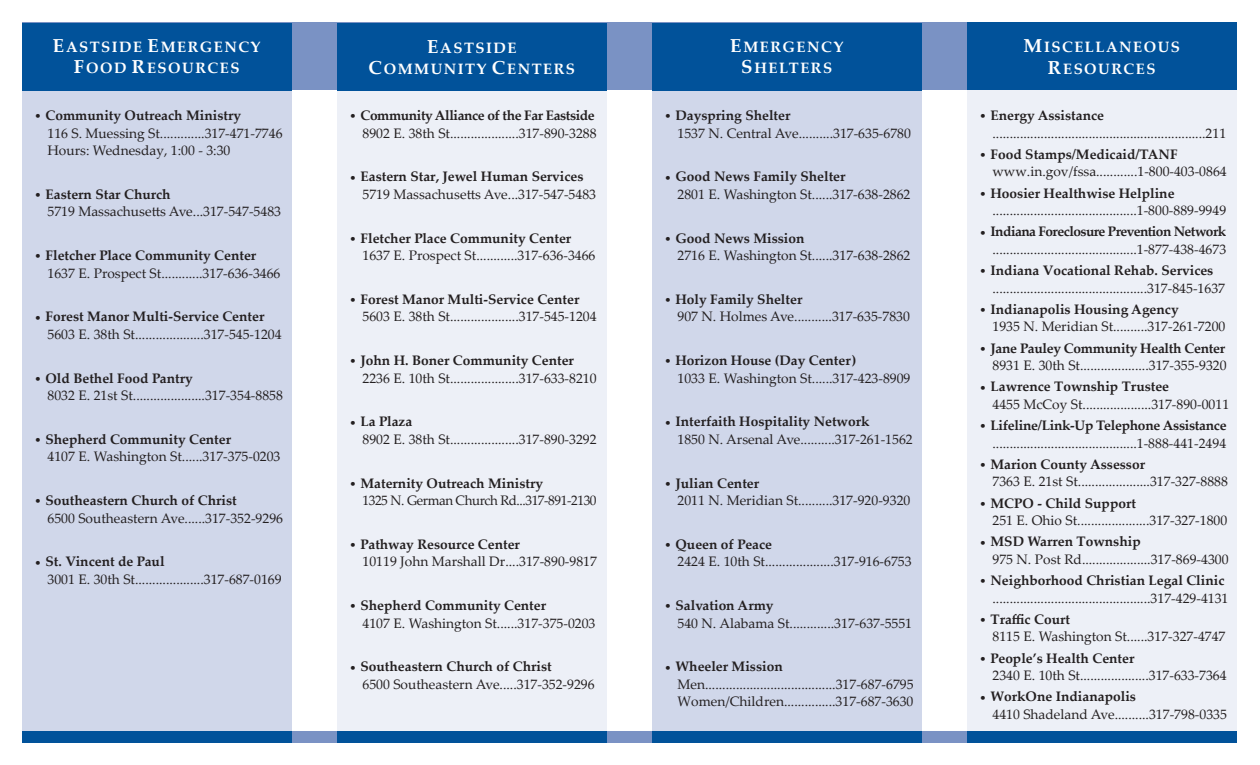
<style>
.page{position:relative;width:1260px;height:765px;background:#fff}
.page>*{position:absolute;margin:0;border:0;box-sizing:border-box;transform-origin:0 0}
.t1{font:700 15px "Palatino Linotype";letter-spacing:.1em;color:#fff}
.t2{font:13.75px "Palatino Linotype";color:#231f20}
.t3{font:700 13.75px "Palatino Linotype";color:#231f20}
.t4{font:700 13.75px "Palatino Linotype";letter-spacing:-.02em;color:#231f20}
.t5{font:700 13.75px "Palatino Linotype";letter-spacing:-.04em;color:#231f20}
.t6{font:13.75px "Palatino Linotype";letter-spacing:-.03em;color:#231f20}
.t7{font:700 13.75px "Palatino Linotype";letter-spacing:-.03em;color:#231f20}
.s1{font-size:18.75px}
</style>
<div class="page">
<div style="left:22px;top:732px;width:1216px;height:11px;background:#7a92c4"></div>
<div style="left:22px;top:22px;width:1216px;height:68px;background:#7a92c4"></div>
<div style="left:968px;top:90px;width:270px;height:641px;background:#edf0f7"></div>
<div style="left:968px;top:732px;width:270px;height:11px;background:#01529a"></div>
<div style="left:968px;top:23px;width:270px;height:67px;background:#01529a"></div>
<div style="left:652px;top:90px;width:270px;height:642px;background:#d0d7ea"></div>
<div style="left:652px;top:732px;width:270px;height:11px;background:#01529a"></div>
<div style="left:652px;top:23px;width:270px;height:68px;background:#01529a"></div>
<div style="left:338px;top:90px;width:270px;height:642px;background:#edf0f7"></div>
<div style="left:338px;top:732px;width:270px;height:11px;background:#01529a"></div>
<div style="left:338px;top:23px;width:270px;height:67px;background:#01529a"></div>
<div style="left:22px;top:90px;width:270px;height:642px;background:#d0d7ea"></div>
<div style="left:22px;top:732px;width:270px;height:11px;background:#01529a"></div>
<div style="left:22px;top:23px;width:270px;height:68px;background:#01529a"></div>
<p class="t1" style="left:53px;top:36px;width:209px"><span class="s1">E</span>ASTSIDE <span class="s1">E</span>MERGENCY</p>
<p class="t1" style="left:74px;top:58px;width:167px"><span class="s1">F</span>OOD <span class="s1">R</span>ESOURCES</p>
<p class="t3" style="left:34px;top:106px;width:209px">• Community Outreach Ministry</p>
<p class="t2" style="left:48px;top:123px;width:237px">116 S. Muessing St.............317-471-7746</p>
<p class="t2" style="left:48px;top:141px;width:184px">Hours: Wednesday, 1:00 - 3:30</p>
<p class="t3" style="left:34px;top:184px;width:138px">• Eastern Star Church</p>
<p class="t2" style="left:48px;top:202px;width:235px">5719 Massachusetts Ave...317-547-5483</p>
<p class="t3" style="left:34px;top:246px;width:224px">• Fletcher Place Community Center</p>
<p class="t2" style="left:48px;top:263px;width:235px">1637 E. Prospect St............317-636-3466</p>
<p class="t3" style="left:34px;top:307px;width:232px">• Forest Manor Multi-Service Center</p>
<p class="t2" style="left:48px;top:324px;width:236px">5603 E. 38th St....................317-545-1204</p>
<p class="t3" style="left:34px;top:368px;width:161px">• Old Bethel Food Pantry</p>
<p class="t2" style="left:48px;top:386px;width:237px">8032 E. 21st St.....................317-354-8858</p>
<p class="t3" style="left:34px;top:429px;width:199px">• Shepherd Community Center</p>
<p class="t2" style="left:48px;top:447px;width:235px">4107 E. Washington St......317-375-0203</p>
<p class="t3" style="left:34px;top:491px;width:205px">• Southeastern Church of Christ</p>
<p class="t2" style="left:48px;top:508px;width:237px">6500 Southeastern Ave......317-352-9296</p>
<p class="t3" style="left:34px;top:552px;width:132px">• St. Vincent de Paul</p>
<p class="t2" style="left:48px;top:569px;width:236px">3001 E. 30th St....................317-687-0169</p>
<p class="t1" style="left:427px;top:37px;width:91px"><span class="s1">E</span>ASTSIDE</p>
<p class="t1" style="left:368px;top:58px;width:208px"><span class="s1">C</span>OMMUNITY <span class="s1">C</span>ENTERS</p>
<p class="t7" style="left:349px;top:106px;width:248px">• Community Alliance of the Far Eastside</p>
<p class="t2" style="left:362px;top:123px;width:236px">8902 E. 38th St....................317-890-3288</p>
<p class="t3" style="left:349px;top:167px;width:236px">• Eastern Star, Jewel Human Services</p>
<p class="t2" style="left:362px;top:184px;width:235px">5719 Massachusetts Ave...317-547-5483</p>
<p class="t3" style="left:349px;top:228px;width:224px">• Fletcher Place Community Center</p>
<p class="t2" style="left:362px;top:246px;width:235px">1637 E. Prospect St............317-636-3466</p>
<p class="t3" style="left:349px;top:289px;width:232px">• Forest Manor Multi-Service Center</p>
<p class="t2" style="left:362px;top:307px;width:236px">5603 E. 38th St....................317-545-1204</p>
<p class="t3" style="left:349px;top:351px;width:227px">• John H. Boner Community Center</p>
<p class="t2" style="left:362px;top:368px;width:236px">2236 E. 10th St....................317-633-8210</p>
<p class="t3" style="left:349px;top:412px;width:65px">• La Plaza</p>
<p class="t2" style="left:362px;top:429px;width:236px">8902 E. 38th St....................317-890-3292</p>
<p class="t3" style="left:349px;top:473px;width:196px">• Maternity Outreach Ministry</p>
<p class="t6" style="left:362px;top:491px;width:236px">1325 N. German Church Rd...317-891-2130</p>
<p class="t3" style="left:349px;top:534px;width:173px">• Pathway Resource Center</p>
<p class="t2" style="left:362px;top:552px;width:236px">10119 John Marshall Dr....317-890-9817</p>
<p class="t3" style="left:349px;top:596px;width:199px">• Shepherd Community Center</p>
<p class="t2" style="left:362px;top:613px;width:235px">4107 E. Washington St......317-375-0203</p>
<p class="t3" style="left:349px;top:657px;width:205px">• Southeastern Church of Christ</p>
<p class="t2" style="left:362px;top:674px;width:234px">6500 Southeastern Ave.....317-352-9296</p>
<p class="t1" style="left:730px;top:36px;width:115px"><span class="s1">E</span>MERGENCY</p>
<p class="t1" style="left:741px;top:58px;width:93px"><span class="s1">S</span>HELTERS</p>
<p class="t3" style="left:664px;top:106px;width:128px">• Dayspring Shelter</p>
<p class="t2" style="left:678px;top:123px;width:235px">1537 N. Central Ave..........317-635-6780</p>
<p class="t3" style="left:664px;top:167px;width:183px">• Good News Family Shelter</p>
<p class="t2" style="left:678px;top:184px;width:235px">2801 E. Washington St......317-638-2862</p>
<p class="t3" style="left:664px;top:228px;width:142px">• Good News Mission</p>
<p class="t2" style="left:678px;top:246px;width:235px">2716 E. Washington St......317-638-2862</p>
<p class="t3" style="left:664px;top:289px;width:140px">• Holy Family Shelter</p>
<p class="t2" style="left:678px;top:307px;width:234px">907 N. Holmes Ave...........317-635-7830</p>
<p class="t3" style="left:664px;top:351px;width:194px">• Horizon House (Day Center)</p>
<p class="t2" style="left:678px;top:368px;width:235px">1033 E. Washington St......317-423-8909</p>
<p class="t3" style="left:664px;top:412px;width:207px">• Interfaith Hospitality Network</p>
<p class="t2" style="left:678px;top:429px;width:237px">1850 N. Arsenal Ave..........317-261-1562</p>
<p class="t3" style="left:664px;top:473px;width:97px">• Julian Center</p>
<p class="t2" style="left:678px;top:491px;width:234px">2011 N. Meridian St..........317-920-9320</p>
<p class="t3" style="left:664px;top:534px;width:110px">• Queen of Peace</p>
<p class="t2" style="left:678px;top:552px;width:236px">2424 E. 10th St....................317-916-6753</p>
<p class="t3" style="left:664px;top:596px;width:111px">• Salvation Army</p>
<p class="t2" style="left:678px;top:613px;width:236px">540 N. Alabama St.............317-637-5551</p>
<p class="t3" style="left:664px;top:657px;width:121px">• Wheeler Mission</p>
<p class="t2" style="left:678px;top:674px;width:238px">Men......................................317-687-6795</p>
<p class="t2" style="left:678px;top:692px;width:238px">Women/Children...............317-687-3630</p>
<p class="t1" style="left:1024px;top:37px;width:158px"><span class="s1">M</span>ISCELLANEOUS</p>
<p class="t1" style="left:1048px;top:58px;width:109px"><span class="s1">R</span>ESOURCES</p>
<p class="t3" style="left:979px;top:106px;width:127px">• Energy Assistance</p>
<p class="t2" style="left:992px;top:123px;width:235px">..............................................................211</p>
<p class="t3" style="left:979px;top:144px;width:200px">• Food Stamps/Medicaid/TANF</p>
<p class="t2" style="left:992px;top:162px;width:236px">www.in.gov/fssa............1-800-403-0864</p>
<p class="t3" style="left:979px;top:183px;width:197px">• Hoosier Healthwise Helpline</p>
<p class="t2" style="left:992px;top:201px;width:235px">..........................................1-800-889-9949</p>
<p class="t5" style="left:979px;top:222px;width:249px">• Indiana Foreclosure Prevention Network</p>
<p class="t2" style="left:992px;top:239px;width:235px">..........................................1-877-438-4673</p>
<p class="t3" style="left:979px;top:261px;width:236px">• Indiana Vocational Rehab. Services</p>
<p class="t2" style="left:992px;top:278px;width:234px">.............................................317-845-1637</p>
<p class="t3" style="left:979px;top:299px;width:201px">• Indianapolis Housing Agency</p>
<p class="t2" style="left:992px;top:317px;width:234px">1935 N. Meridian St..........317-261-7200</p>
<p class="t4" style="left:979px;top:338px;width:248px">• Jane Pauley Community Health Center</p>
<p class="t2" style="left:992px;top:356px;width:236px">8931 E. 30th St....................317-355-9320</p>
<p class="t3" style="left:979px;top:377px;width:192px">• Lawrence Township Trustee</p>
<p class="t2" style="left:992px;top:394px;width:238px">4455 McCoy St....................317-890-0011</p>
<p class="t4" style="left:979px;top:416px;width:249px">• Lifeline/Link-Up Telephone Assistance</p>
<p class="t2" style="left:992px;top:433px;width:235px">..........................................1-888-441-2494</p>
<p class="t3" style="left:979px;top:454px;width:168px">• Marion County Assessor</p>
<p class="t2" style="left:992px;top:472px;width:237px">7363 E. 21st St.....................317-327-8888</p>
<p class="t3" style="left:979px;top:493px;width:159px">• MCPO - Child Support</p>
<p class="t2" style="left:992px;top:511px;width:236px">251 E. Ohio St.....................317-327-1800</p>
<p class="t3" style="left:979px;top:532px;width:164px">• MSD Warren Township</p>
<p class="t2" style="left:992px;top:549px;width:238px">975 N. Post Rd....................317-869-4300</p>
<p class="t3" style="left:979px;top:571px;width:247px">• Neighborhood Christian Legal Clinic</p>
<p class="t2" style="left:992px;top:588px;width:238px">..............................................317-429-4131</p>
<p class="t3" style="left:979px;top:609px;width:93px">• Traffic Court</p>
<p class="t2" style="left:992px;top:627px;width:235px">8115 E. Washington St......317-327-4747</p>
<p class="t3" style="left:979px;top:648px;width:157px">• People’s Health Center</p>
<p class="t2" style="left:992px;top:666px;width:236px">2340 E. 10th St....................317-633-7364</p>
<p class="t3" style="left:979px;top:687px;width:159px">• WorkOne Indianapolis</p>
<p class="t2" style="left:992px;top:704px;width:236px">4410 Shadeland Ave..........317-798-0335</p>
</div>
